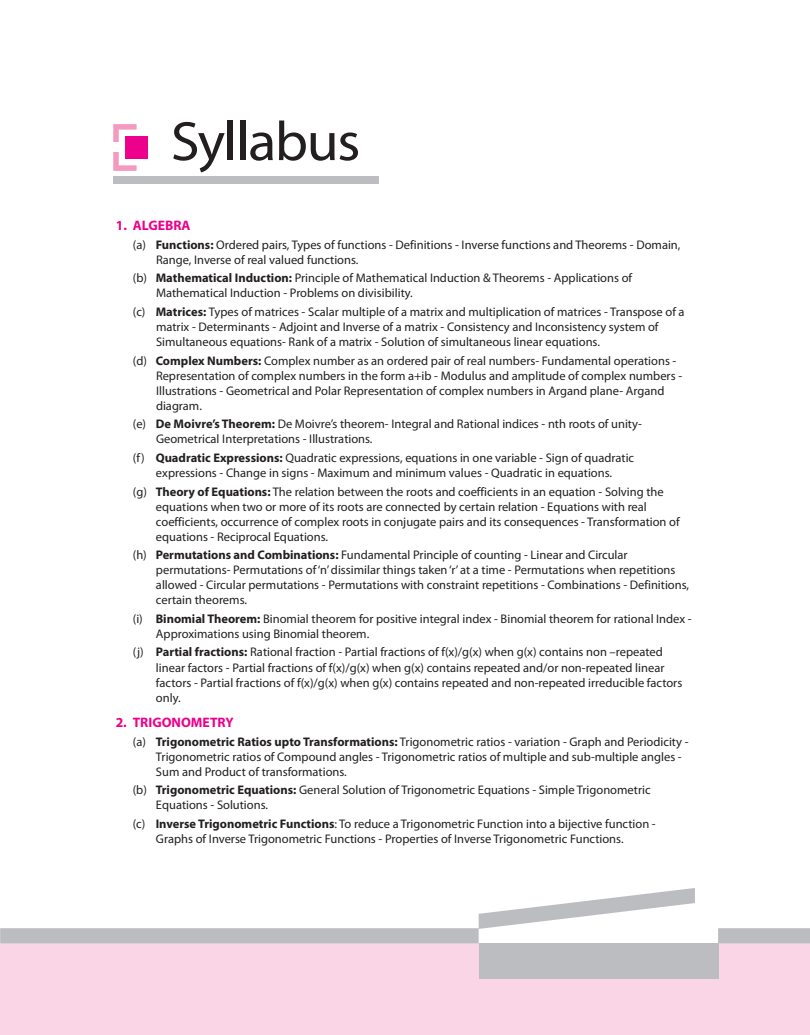
<style>
.page{position:relative;width:810px;height:1035px;background:#fff}
.page>*{position:absolute;margin:0;border:0;box-sizing:border-box;transform-origin:0 0}
.t1{font:55.75px "Myriad Pro";letter-spacing:-.025em;color:#231f20;scale:1.04 1}
.t2{font:700 13.75px "Myriad Pro";color:#ec008c}
.t3{font:12.5px/15px "Myriad Pro";color:#231f20}
.s1{font-weight:700}
</style>
<div class="page">
<div style="left:0;top:943px;width:810px;height:92px;background:#fad5e5"></div>
<svg style="left:0;top:888px;width:810px;height:55px"></svg>
<div style="left:479px;top:943px;width:240px;height:36px;background:#bbbdc0"></div>
<div style="left:113px;top:177px;width:266px;height:7px;background:#bbbdc0"></div>
<div style="left:125px;top:136px;width:23px;height:23px;background:#ec008c"></div>
<svg style="left:113px;top:124px;width:24px;height:47px"></svg>
<div style="left:111px;top:143px;width:10px;height:9px;background:#fff"></div>
<h1 class="t1" style="left:171px;top:118px;width:184px">Syllabus</h1>
<p class="t2" style="left:116px;top:220px;width:76px">1. ALGEBRA</p>
<p class="t3" style="left:156px;top:238px;width:526px;text-indent:-23px">(a) <span class="s1">Functions:</span> Ordered pairs, Types of functions - Definitions - Inverse functions and Theorems - Domain,<br>Range, Inverse of real valued functions.</p>
<p class="t3" style="left:156px;top:272px;width:478px;text-indent:-23px">(b) <span class="s1">Mathematical Induction:</span> Principle of Mathematical Induction &amp; Theorems - Applications of<br>Mathematical Induction - Problems on divisibility.</p>
<p class="t3" style="left:156px;top:305px;width:530px;text-indent:-23px">(c) <span class="s1">Matrices:</span> Types of matrices - Scalar multiple of a matrix and multiplication of matrices - Transpose of a matrix - Determinants - Adjoint and Inverse of a matrix - Consistency and Inconsistency system of<br>Simultaneous equations- Rank of a matrix - Solution of simultaneous linear equations.</p>
<p class="t3" style="left:156px;top:354px;width:528px;text-indent:-23px">(d) <span class="s1">Complex Numbers:</span> Complex number as an ordered pair of real numbers- Fundamental operations - Representation of complex numbers in the form a+ib - Modulus and amplitude of complex numbers - Illustrations - Geometrical and Polar Representation of complex numbers in Argand plane- Argand diagram.</p>
<p class="t3" style="left:156px;top:418px;width:487px;text-indent:-23px">(e) <span class="s1">De Moivre’s Theorem:</span> De Moivre’s theorem- Integral and Rational indices - nth roots of unity-<br>Geometrical Interpretations - Illustrations.</p>
<p class="t3" style="left:133px;top:451px;width:503px;text-align:center">(f) <span class="s1">Quadratic Expressions:</span> Quadratic expressions, equations in one variable - Sign of quadratic expressions - Change in signs - Maximum and minimum values - Quadratic in equations.</p>
<p class="t3" style="left:156px;top:485px;width:525px;text-indent:-23px">(g) <span class="s1">Theory of Equations:</span> The relation between the roots and coefficients in an equation - Solving the equations when two or more of its roots are connected by certain relation - Equations with real coefficients, occurrence of complex roots in conjugate pairs and its consequences - Transformation of equations - Reciprocal Equations.</p>
<p class="t3" style="left:156px;top:549px;width:535px;text-indent:-23px">(h) <span class="s1">Permutations and Combinations:</span> Fundamental Principle of counting - Linear and Circular permutations- Permutations of ‘n’ dissimilar things taken ‘r’ at a time - Permutations when repetitions allowed - Circular permutations - Permutations with constraint repetitions - Combinations - Definitions, certain theorems.</p>
<p class="t3" style="left:156px;top:612px;width:537px;text-indent:-23px">(i) <span class="s1">Binomial Theorem:</span> Binomial theorem for positive integral index - Binomial theorem for rational Index -<br>Approximations using Binomial theorem.</p>
<p class="t3" style="left:156px;top:646px;width:528px;text-indent:-23px">(j) <span class="s1">Partial fractions:</span> Rational fraction - Partial fractions of f(x)/g(x) when g(x) contains non –repeated linear factors - Partial fractions of f(x)/g(x) when g(x) contains repeated and/or non-repeated linear factors - Partial fractions of f(x)/g(x) when g(x) contains repeated and non-repeated irreducible factors only.</p>
<p class="t2" style="left:116px;top:716px;width:120px">2. TRIGONOMETRY</p>
<p class="t3" style="left:156px;top:735px;width:534px;text-indent:-23px">(a) <span class="s1">Trigonometric Ratios upto Transformations:</span> Trigonometric ratios - variation - Graph and Periodicity -<br>Trigonometric ratios of Compound angles - Trigonometric ratios of multiple and sub-multiple angles -<br>Sum and Product of transformations.</p>
<p class="t3" style="left:156px;top:784px;width:496px;text-indent:-23px">(b) <span class="s1">Trigonometric Equations:</span> General Solution of Trigonometric Equations - Simple Trigonometric<br>Equations - Solutions.</p>
<p class="t3" style="left:156px;top:817px;width:501px;text-indent:-23px">(c) <span class="s1">Inverse Trigonometric Functions</span>: To reduce a Trigonometric Function into a bijective function -<br>Graphs of Inverse Trigonometric Functions - Properties of Inverse Trigonometric Functions.</p>
</div>
